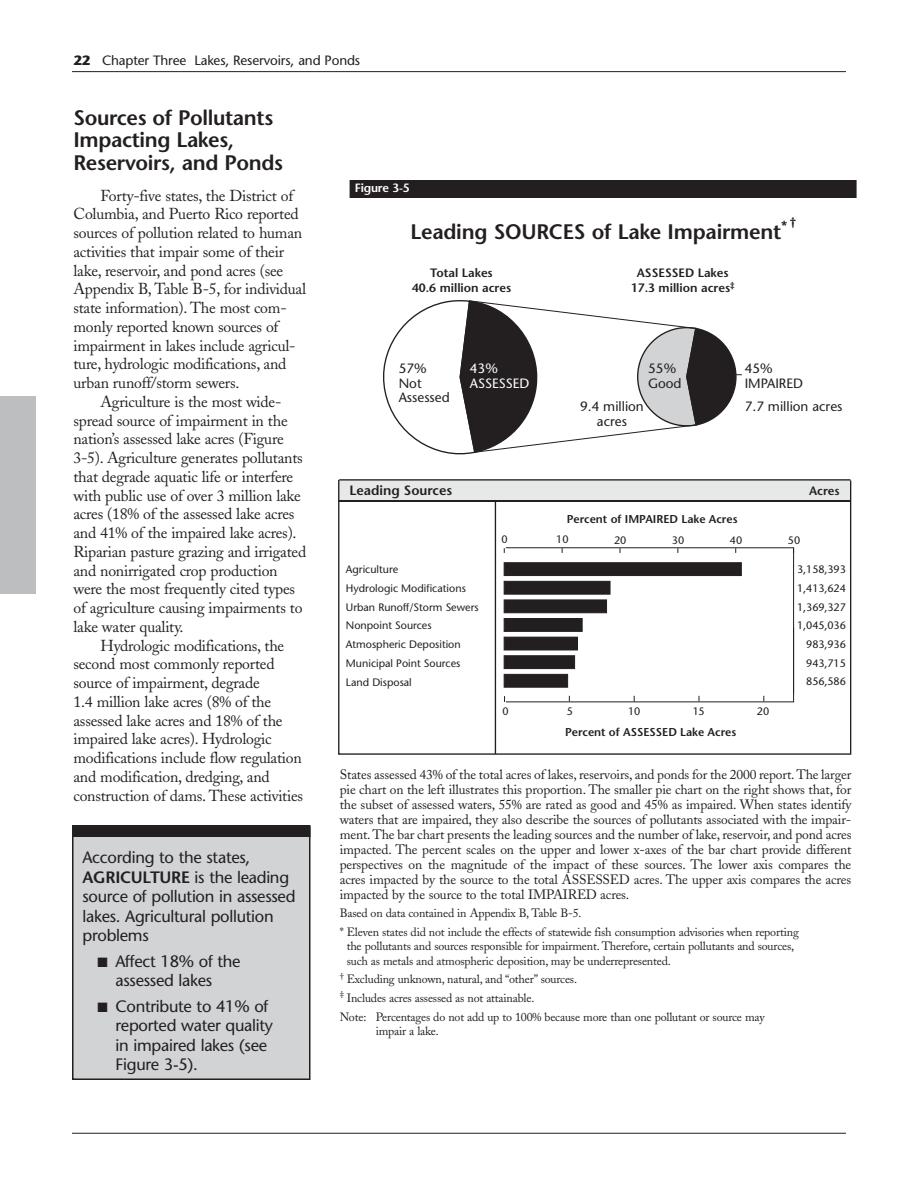
<style>
.page{position:relative;width:918px;height:1188px;background:#fff}
.page>*{position:absolute;margin:0;border:0;box-sizing:border-box;transform-origin:0 0}
.t1{font:600 21px/22.5px "Stone Sans";letter-spacing:-.015em;color:#231f20}
.t2{font:16.5px/19.5px "Stone Sans";letter-spacing:-.015em;color:#231f20}
.t3{font:15.75px "Adobe Caslon";letter-spacing:-.015em;color:#231f20}
.t4{font:13.5px/15px "Adobe Caslon";letter-spacing:-.01em;color:#231f20;text-align:justify}
.t5{font:13.5px/14.1px "Stone Sans";color:#231f20}
.t6{font:600 13.5px "Stone Sans";color:#231f20}
.t7{font:13.5px/14.1px "Stone Sans";color:#fff}
.t8{font:600 12.15px/14.9px "Stone Sans";color:#231f20;text-align:center}
.t9{font:12px/18.8px "Adobe Caslon";letter-spacing:-.015em;color:#231f20}
.t10{font:600 12px "Stone Sans";letter-spacing:-.015em;color:#fff}
.t11{font:600 11.4px "Stone Sans";color:#231f20}
.t12{font:10.8px/18.8px "Stone Sans";color:#231f20}
.s1{font-weight:700}
.s2{font-weight:600}
</style>
<div class="page">
<div style="left:0;top:396px;width:36px;height:198px;background:#bcbec0"></div>
<hr style="left:72px;top:71px;width:774px;height:1px;background:#231f20">
<hr style="left:72px;top:1133px;width:774px;height:1px;background:#231f20">
<div style="left:350px;top:180px;width:507px;height:18px;background:#231f20"></div>
<svg style="left:338px;top:479px;width:514px;height:276px"></svg>
<svg style="left:383px;top:300px;width:85px;height:155px"></svg>
<svg style="left:468px;top:300px;width:326px;height:394px"></svg>
<div style="left:73px;top:827px;width:237px;height:252px;background:#d1d3d4"></div>
<div style="left:72px;top:826px;width:238px;height:254px;border:2px solid #231f20"></div>
<div style="left:72px;top:825px;width:238px;height:12px;background:#231f20"></div>
<p class="t5" style="left:74px;top:55px;width:288px"><span class="s1">22</span> Chapter Three Lakes, Reservoirs, and Ponds</p>
<h1 class="t1" style="left:74px;top:109px;width:211px">Sources of Pollutants<br>Impacting Lakes,<br>Reservoirs, and Ponds</h1>
<p class="t3" style="left:100px;top:189px;width:194px">Forty-five states, the District of</p>
<p class="t3" style="left:73px;top:208px;width:227px">Columbia, and Puerto Rico reported</p>
<p class="t3" style="left:73px;top:227px;width:230px">sources of pollution related to human</p>
<p class="t3" style="left:73px;top:245px;width:212px">activities that impair some of their</p>
<p class="t3" style="left:73px;top:264px;width:211px">lake, reservoir, and pond acres (see</p>
<p class="t3" style="left:73px;top:283px;width:234px">Appendix B, Table B-5, for individual</p>
<p class="t3" style="left:73px;top:302px;width:215px">state information). The most com-</p>
<p class="t3" style="left:73px;top:320px;width:207px">monly reported known sources of</p>
<p class="t3" style="left:73px;top:339px;width:224px">impairment in lakes include agricul-</p>
<p class="t3" style="left:73px;top:358px;width:214px">ture, hydrologic modifications, and</p>
<p class="t3" style="left:73px;top:377px;width:167px">urban runoff/storm sewers.</p>
<p class="t3" style="left:100px;top:395px;width:182px">Agriculture is the most wide-</p>
<p class="t3" style="left:73px;top:414px;width:216px">spread source of impairment in the</p>
<p class="t3" style="left:73px;top:433px;width:212px">nation’s assessed lake acres (Figure</p>
<p class="t3" style="left:73px;top:452px;width:231px">3-5). Agriculture generates pollutants</p>
<p class="t3" style="left:73px;top:470px;width:221px">that degrade aquatic life or interfere</p>
<p class="t3" style="left:73px;top:489px;width:229px">with public use of over 3 million lake</p>
<p class="t3" style="left:73px;top:508px;width:223px">acres (18% of the assessed lake acres</p>
<p class="t3" style="left:73px;top:527px;width:225px">and 41% of the impaired lake acres).</p>
<p class="t3" style="left:73px;top:545px;width:234px">Riparian pasture grazing and irrigated</p>
<p class="t3" style="left:73px;top:564px;width:206px">and nonirrigated crop production</p>
<p class="t3" style="left:73px;top:583px;width:223px">were the most frequently cited types</p>
<p class="t3" style="left:73px;top:602px;width:231px">of agriculture causing impairments to</p>
<p class="t3" style="left:73px;top:620px;width:112px">lake water quality.</p>
<p class="t3" style="left:100px;top:639px;width:185px">Hydrologic modifications, the</p>
<p class="t3" style="left:73px;top:658px;width:203px">second most commonly reported</p>
<p class="t3" style="left:73px;top:677px;width:188px">source of impairment, degrade</p>
<p class="t3" style="left:73px;top:695px;width:199px">1.4 million lake acres (8% of the</p>
<p class="t3" style="left:73px;top:714px;width:211px">assessed lake acres and 18% of the</p>
<p class="t3" style="left:73px;top:733px;width:200px">impaired lake acres). Hydrologic</p>
<p class="t3" style="left:73px;top:752px;width:230px">modifications include flow regulation</p>
<p class="t3" style="left:73px;top:770px;width:198px">and modification, dredging, and</p>
<p class="t3" style="left:73px;top:789px;width:231px">construction of dams. These activities</p>
<p class="t2" style="left:82px;top:850px;width:215px">According to the states,<br><span class="s2">AGRICULTURE</span> is the leading source of pollution in assessed lakes. Agricultural pollution problems</p>
<p class="t2" style="left:116px;top:953px;width:127px;text-indent:-18px">■ Affect 18% of the assessed lakes</p>
<p class="t2" style="left:116px;top:998px;width:159px;text-indent:-18px">■ Contribute to 41% of reported water quality in impaired lakes (see<br>Figure 3-5).</p>
<p class="t10" style="left:355px;top:183px;width:56px">Figure 3-5</p>
<h1 class="t1" style="left:411px;top:223px;width:387px">Leading SOURCES of Lake Impairment<sup>*</sup> <sup>†</sup></h1>
<p class="t8" style="left:412px;top:267px;width:101px">Total Lakes<br>40.6 million acres</p>
<p class="t8" style="left:631px;top:267px;width:105px">ASSESSED Lakes<br>17.3 million acres<sup>‡</sup></p>
<p class="t5" style="left:399px;top:363px;width:52px">57%<br>Not<br>Assessed</p>
<p class="t7" style="left:470px;top:363px;width:61px">43%<br>ASSESSED</p>
<p class="t5" style="left:648px;top:363px;width:35px">55%<br>Good</p>
<p class="t5" style="left:580px;top:401px;width:65px;text-align:center">9.4 million acres</p>
<p class="t5" style="left:745px;top:363px;width:60px">45%<br>IMPAIRED</p>
<p class="t5" style="left:745px;top:401px;width:99px">7.7 million acres</p>
<p class="t6" style="left:349px;top:486px;width:104px">Leading Sources</p>
<p class="t8" style="left:809px;top:484px;width:32px">Acres</p>
<p class="t11" style="left:567px;top:514px;width:172px">Percent of IMPAIRED Lake Acres</p>
<p class="t12" style="left:346px;top:561px;width:121px">Agriculture<br>Hydrologic Modifications</p>
<p class="t12" style="left:346px;top:617px;width:116px">Nonpoint Sources<br>Atmospheric Deposition<br>Municipal Point Sources<br>Land Disposal</p>
<p class="t12" style="left:346px;top:599px;width:134px">Urban Runoff/Storm Sewers</p>
<p class="t12" style="left:501px;top:531px;width:8px">0</p>
<p class="t12" style="left:556px;top:531px;width:14px">10</p>
<p class="t12" style="left:614px;top:532px;width:14px">20</p>
<p class="t12" style="left:672px;top:532px;width:14px">30</p>
<p class="t12" style="left:730px;top:532px;width:14px">40</p>
<p class="t12" style="left:788px;top:532px;width:14px">50</p>
<p class="t12" style="left:502px;top:703px;width:8px">0</p>
<p class="t12" style="left:567px;top:703px;width:8px">5</p>
<p class="t12" style="left:628px;top:703px;width:14px">10</p>
<p class="t12" style="left:693px;top:703px;width:14px">15</p>
<p class="t12" style="left:757px;top:703px;width:14px">20</p>
<p class="t11" style="left:565px;top:728px;width:173px">Percent of ASSESSED Lake Acres</p>
<p class="t12" style="left:797px;top:561px;width:50px;text-align:right">3,158,393<br>1,413,624<br>1,369,327<br>1,045,036<br>983,936<br>943,715<br>856,586</p>
<p class="t4" style="left:340px;top:768px;width:513px">States assessed 43% of the total acres of lakes, reservoirs, and ponds for the 2000 report.The larger pie chart on the left illustrates this proportion. The smaller pie chart on the right shows that, for the subset of assessed waters, 55% are rated as good and 45% as impaired. When states identify waters that are impaired, they also describe the sources of pollutants associated with the impair&shy;ment.The bar chart presents the leading sources and the number of lake, reservoir, and pond acres impacted. The percent scales on the upper and lower x-axes of the bar chart provide different perspectives on the magnitude of the impact of these sources. The lower axis compares the acres impacted by the source to the total ASSESSED acres. The upper axis compares the acres impacted by the source to the total IMPAIRED acres.</p>
<p class="t9" style="left:340px;top:905px;width:461px">Based on data contained in Appendix B, Table B-5.<br>* Eleven states did not include the effects of statewide fish consumption advisories when reporting</p>
<p class="t9" style="left:347px;top:941px;width:449px;line-height:14.2px">the pollutants and sources responsible for impairment. Therefore, certain pollutants and sources, such as metals and atmospheric deposition, may be underrepresented.</p>
<p class="t9" style="left:340px;top:971px;width:426px"><sup>†</sup> Excluding unknown, natural, and “other” sources.<br><sup>‡</sup> Includes acres assessed as not attainable.<br>Note: Percentages do not add up to 100% because more than one pollutant or source may</p>
<p class="t9" style="left:376px;top:1023px;width:65px">impair a lake.</p>
</div>
